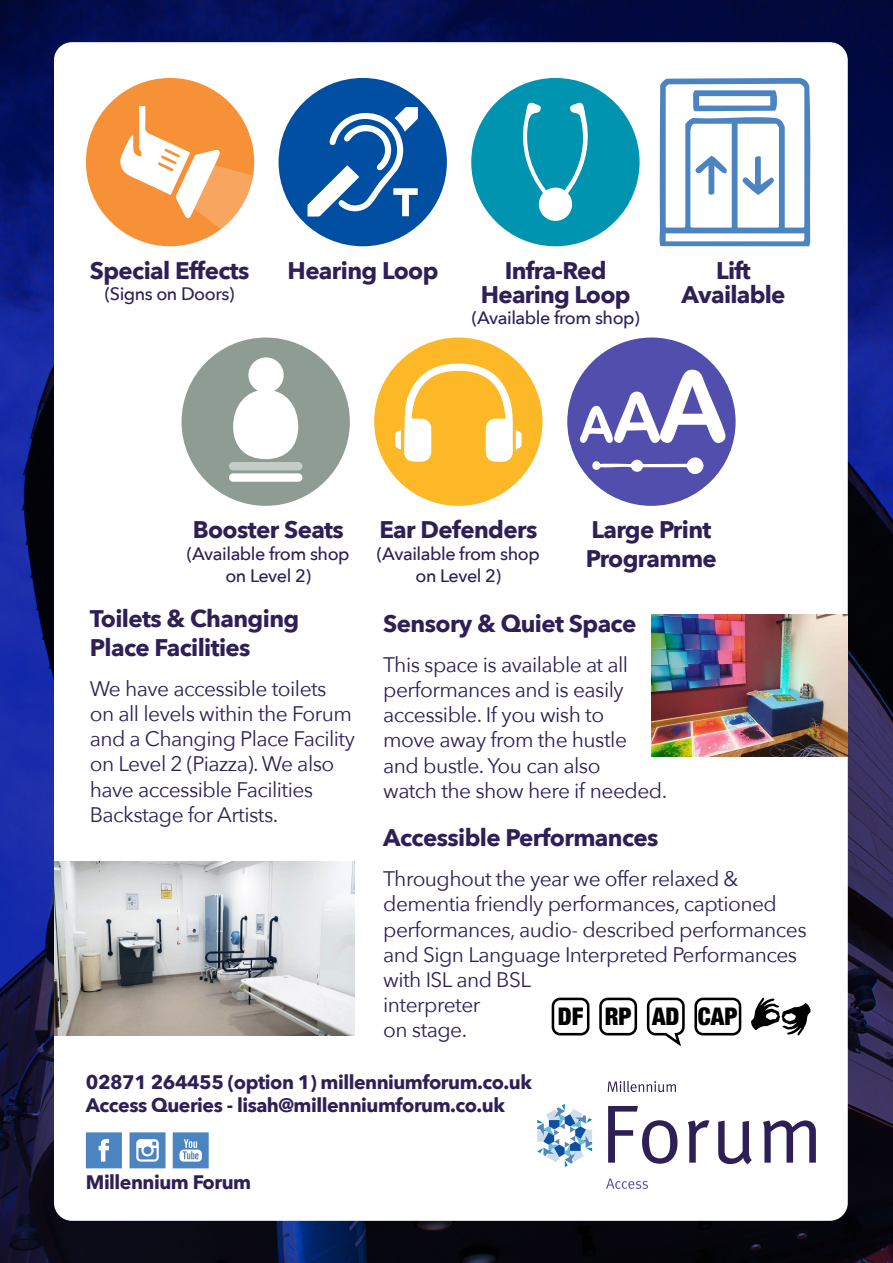
<style>
.page{position:relative;width:893px;height:1263px;background:#fff}
.page>*{position:absolute;margin:0;border:0;box-sizing:border-box;transform-origin:0 0}
.t1{font:900 condensed 24.3px "Helvetica Neue";color:#000}
.t2{font:700 24px/24px "Avenir Next";letter-spacing:-.025em;color:#2e2057;text-align:center}
.t3{font:21px/25.2px "Avenir Next";letter-spacing:-.025em;color:#2e2057}
.t4{font:700 19.5px/23.4px "Avenir Next";letter-spacing:-.025em;color:#2e2057}
.t5{font:500 18px/21.6px "Avenir Next";letter-spacing:-.025em;color:#2e2057;text-align:center}
</style>
<div class="page">
<img style="left:0;top:0;width:893px;height:1263px">
<div style="left:54px;top:42px;width:794px;height:1179px;background:#fff;border-radius:18px"></div>
<svg style="left:606px;top:1178px;width:42px;height:11px"></svg>
<svg style="left:608px;top:1106px;width:69px;height:58px"></svg>
<svg style="left:688px;top:1120px;width:21px;height:43px"></svg>
<svg style="left:718px;top:1120px;width:34px;height:44px"></svg>
<svg style="left:763px;top:1120px;width:53px;height:43px"></svg>
<svg style="left:608px;top:1081px;width:68px;height:11px"></svg>
<svg style="left:537px;top:1104px;width:55px;height:63px"></svg>
<div style="left:86px;top:78px;width:168px;height:168px;background:#f79138;border-radius:50%"></div>
<svg style="left:118px;top:106px;width:136px;height:140px"></svg>
<div style="left:279px;top:78px;width:168px;height:168px;background:#004fa3;border-radius:50%"></div>
<svg style="left:307px;top:107px;width:111px;height:110px"></svg>
<div style="left:471px;top:78px;width:169px;height:168px;background:#0094b0;border-radius:50%"></div>
<div style="left:539px;top:188px;width:33px;height:33px;background:#fff;border-radius:50%"></div>
<svg style="left:523px;top:102px;width:65px;height:104px"></svg>
<svg style="left:659px;top:78px;width:152px;height:168px"></svg>
<img style="left:652px;top:614px;width:196px;height:143px">
<div style="left:374px;top:337px;width:168px;height:169px;background:#fcb826;border-radius:50%"></div>
<svg style="left:395px;top:363px;width:127px;height:99px"></svg>
<div style="left:182px;top:337px;width:168px;height:169px;background:#8e9c94;border-radius:50%"></div>
<div style="left:233px;top:390px;width:65px;height:69px;background:#fff;border-radius:33px"></div>
<div style="left:248px;top:357px;width:36px;height:36px;background:#fff;border-radius:50%"></div>
<div style="left:229px;top:462px;width:73px;height:8px;background:#c6cdc9;border-radius:4px"></div>
<div style="left:229px;top:473px;width:73px;height:9px;background:#fff;border-radius:4px"></div>
<img style="left:54px;top:862px;width:301px;height:173px">
<div style="left:647px;top:998px;width:38px;height:37px;border:3px solid #000;border-radius:7px"></div>
<div style="left:552px;top:998px;width:37px;height:37px;border:3px solid #000;border-radius:7px"></div>
<div style="left:599px;top:998px;width:38px;height:37px;border:3px solid #000;border-radius:7px"></div>
<svg style="left:751px;top:998px;width:59px;height:37px"></svg>
<div style="left:694px;top:998px;width:47px;height:37px;border:3px solid #000;border-radius:7px"></div>
<div style="left:567px;top:337px;width:169px;height:169px;background:#524ead;border-radius:50%"></div>
<svg style="left:589px;top:457px;width:115px;height:23px"></svg>
<svg style="left:580px;top:369px;width:147px;height:74px"></svg>
<svg style="left:86px;top:1132px;width:36px;height:36px"></svg>
<svg style="left:130px;top:1132px;width:36px;height:36px"></svg>
<svg style="left:173px;top:1132px;width:36px;height:36px"></svg>
<p class="t2" style="left:90px;top:258px;width:161px">Special Effects</p>
<p class="t5" style="left:105px;top:283px;width:131px">(Signs on Doors)</p>
<p class="t2" style="left:288px;top:258px;width:152px">Hearing Loop</p>
<p class="t2" style="left:481px;top:258px;width:151px">Infra-Red<br>Hearing Loop</p>
<p class="t5" style="left:472px;top:307px;width:170px">(Available from shop)</p>
<p class="t2" style="left:682px;top:258px;width:105px">Lift<br>Available</p>
<p class="t2" style="left:193px;top:518px;width:153px">Booster Seats</p>
<p class="t5" style="left:187px;top:542px;width:164px">(Available from shop on Level 2)</p>
<p class="t2" style="left:90px;top:603px;width:211px;line-height:28.8px;text-align:left">Toilets &amp; Changing<br>Place Facilities</p>
<p class="t3" style="left:90px;top:675px;width:267px">We have accessible toilets on all levels within the Forum and a Changing Place Facility on Level 2 (Piazza). We also have accessible Facilities<br>Backstage for Artists.</p>
<p class="t2" style="left:379px;top:518px;width:160px">Ear Defenders</p>
<p class="t5" style="left:377px;top:542px;width:164px">(Available from shop on Level 2)</p>
<p class="t2" style="left:586px;top:515px;width:132px;line-height:28.8px;text-align:left">Large Print<br>Programme</p>
<p class="t2" style="left:383px;top:611px;width:255px">Sensory &amp; Quiet Space</p>
<p class="t3" style="left:383px;top:651px;width:285px">This space is available at all performances and is easily accessible. If you wish to<br>move away from the hustle and bustle. You can also<br>watch the show here if needed.</p>
<p class="t2" style="left:383px;top:825px;width:277px">Accessible Performances</p>
<p class="t3" style="left:383px;top:865px;width:425px">Throughout the year we offer relaxed &amp; dementia friendly performances, captioned performances, audio- described performances and Sign Language Interpreted Performances with ISL and BSL<br>interpreter<br>on stage.</p>
<p class="t1" style="left:558px;top:996px;width:181px">DF RP AD CAP</p>
<p class="t4" style="left:86px;top:1070px;width:448px">02871 264455 (option 1) millenniumforum.co.uk<br>Access Queries - lisah@millenniumforum.co.uk</p>
<p class="t4" style="left:86px;top:1170px;width:167px">Millennium Forum</p>
</div>
